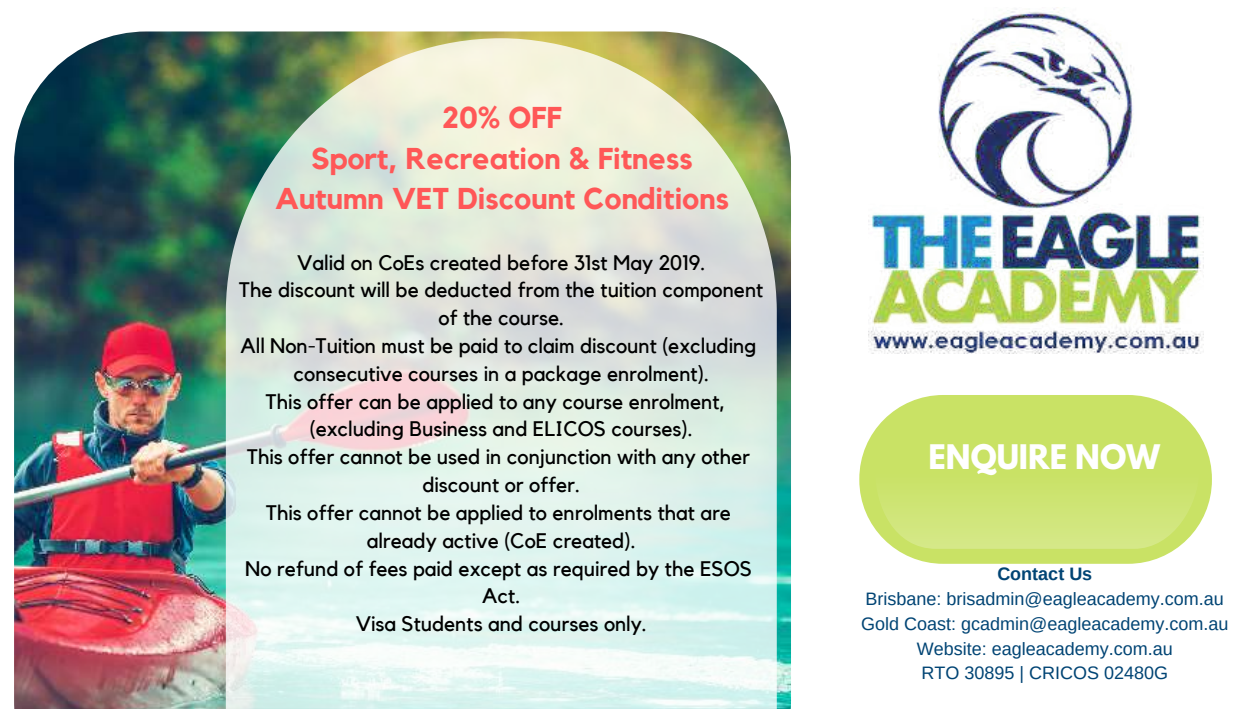
<style>
.page{position:relative;width:1260px;height:709px;background:#fff}
.page>*{position:absolute;margin:0;border:0;box-sizing:border-box;transform-origin:0 0}
.t1{font:700 30px/40.5px "Kollektif";color:#ff5757;text-align:center}
.t2{font:700 30px "League Spartan";color:#fff}
.t3{font:21px/27.9px "Kollektif";color:#000;text-align:center}
.t4{font:18px/24.6px "Arimo";color:#004474;text-align:center}
.t5{font:700 18px "Arimo";color:#004474}
</style>
<div class="page">
<img style="left:14px;top:31px;width:777px;height:678px">
<svg style="left:226px;top:38px;width:551px;height:671px;background:#d6e3d8"></svg>
<div style="left:859px;top:395px;width:353px;height:169px;background:#c9e265;border-radius:84px"></div>
<svg style="left:875px;top:495px;width:324px;height:54px"></svg>
<img style="left:868px;top:7px;width:335px;height:347px">
<h1 class="t1" style="left:275px;top:97px;width:455px">20% OFF<br>Sport, Recreation &amp; Fitness<br>Autumn VET Discount Conditions</h1>
<p class="t3" style="left:239px;top:248px;width:526px">Valid on CoEs created before 31st May 2019.<br>The discount will be deducted from the tuition component of the course.<br>All Non-Tuition must be paid to claim discount (excluding consecutive courses in a package enrolment).<br>This offer can be applied to any course enrolment, (excluding Business and ELICOS courses).<br>This offer cannot be used in conjunction with any other discount or offer.<br>This offer cannot be applied to enrolments that are already active (CoE created).<br>No refund of fees paid except as required by the ESOS Act.<br>Visa Students and courses only.</p>
<h1 class="t2" style="left:929px;top:433px;width:233px">ENQUIRE NOW</h1>
<p class="t5" style="left:997px;top:562px;width:97px">Contact Us</p>
<p class="t4" style="left:861px;top:587px;width:369px">Brisbane: brisadmin@eagleacademy.com.au Gold Coast: gcadmin@eagleacademy.com.au Website: eagleacademy.com.au<br>RTO 30895 | CRICOS 02480G</p>
</div>
